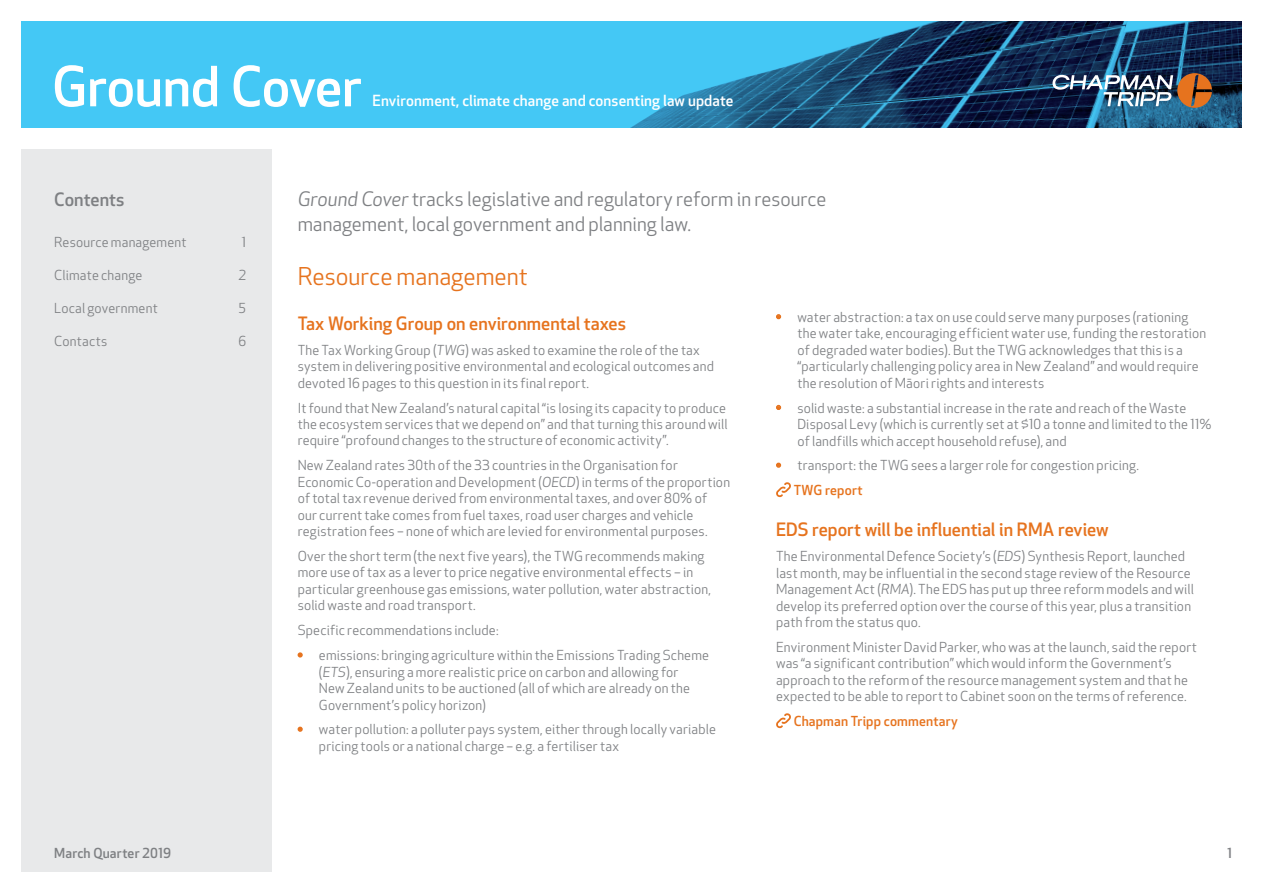
<style>
.page{position:relative;width:1263px;height:893px;background:#fff}
.page>*{position:absolute;margin:0;border:0;box-sizing:border-box;transform-origin:0 0}
.t1{font:500 54px "Apex New";letter-spacing:-.005em;color:#fff}
.t2{font:24px "Apex New";color:#e6731e}
.t3{font:19.5px/24.8px "Apex New";color:#7e8083}
.t4{font:500 18px "Apex New";color:#e6731e}
.t5{font:500 18px "Apex New";color:#7e8083}
.t6{font:500 15px "Apex New";letter-spacing:.01em;color:#fff}
.t7{font:13.5px/16.5px "Apex New";letter-spacing:.015em;color:#7e8083}
.t8{font:500 13.5px "Apex New";letter-spacing:.015em;color:#e6731e}
.t9{font:500 13.5px "Apex New";letter-spacing:.015em;color:#7e8083}
.s1{font-style:italic}
.s2{color:#e6731e}
.s3{font-weight:500;color:#e6731e}
</style>
<div class="page">
<div style="left:21px;top:149px;width:251px;height:723px;background:#e8e9ea"></div>
<div style="left:21px;top:21px;width:1221px;height:107px;background:#44c8f5"></div>
<img style="left:630px;top:21px;width:612px;height:107px">
<img style="left:1052px;top:73px;width:160px;height:35px">
<svg style="left:298px;top:652px;width:5px;height:5px"></svg>
<svg style="left:298px;top:727px;width:5px;height:5px"></svg>
<svg style="left:776px;top:314px;width:5px;height:5px"></svg>
<svg style="left:776px;top:405px;width:5px;height:5px"></svg>
<svg style="left:776px;top:463px;width:5px;height:5px"></svg>
<svg style="left:776px;top:482px;width:15px;height:15px"></svg>
<svg style="left:776px;top:713px;width:15px;height:15px"></svg>
<h1 class="t1" style="left:52px;top:50px;width:311px">Ground Cover</h1>
<p class="t6" style="left:373px;top:91px;width:362px">Environment, climate change and consenting law update</p>
<h3 class="t5" style="left:54px;top:188px;width:72px">Contents</h3>
<p class="t7" style="left:54px;top:234px;width:134px">Resource management</p>
<p class="t7" style="left:242px;top:234px;width:6px">1</p>
<p class="t7" style="left:54px;top:267px;width:90px">Climate change</p>
<p class="t7" style="left:239px;top:267px;width:9px">2</p>
<p class="t7" style="left:54px;top:300px;width:105px">Local government</p>
<p class="t7" style="left:239px;top:300px;width:9px">5</p>
<p class="t7" style="left:54px;top:333px;width:55px">Contacts</p>
<p class="t7" style="left:239px;top:333px;width:9px">6</p>
<h3 class="t3" style="left:298px;top:187px;width:530px"><span class="s1">Ground Cover</span> tracks legislative and regulatory reform in resource management, local government and planning law.</h3>
<h2 class="t2" style="left:298px;top:261px;width:232px">Resource management</h2>
<h3 class="t4" style="left:298px;top:311px;width:330px">Tax Working Group on environmental taxes</h3>
<p class="t7" style="left:298px;top:342px;width:418px">The Tax Working Group (<span class="s1">TWG</span>) was asked to examine the role of the tax system in delivering positive environmental and ecological outcomes and devoted 16 pages to this question in its final report.</p>
<p class="t7" style="left:298px;top:399px;width:431px">It found that New Zealand’s natural capital “is losing its capacity to produce the ecosystem services that we depend on” and that turning this around will require “profound changes to the structure of economic activity”.</p>
<p class="t7" style="left:298px;top:457px;width:434px">New Zealand rates 30th of the 33 countries in the Organisation for Economic Co-operation and Development (<span class="s1">OECD</span>) in terms of the proportion of total tax revenue derived from environmental taxes, and over 80% of<br>our current take comes from fuel taxes, road user charges and vehicle registration fees – none of which are levied for environmental purposes.</p>
<p class="t7" style="left:298px;top:548px;width:415px">Over the short term (the next five years), the TWG recommends making more use of tax as a lever to price negative environmental effects – in particular greenhouse gas emissions, water pollution, water abstraction, solid waste and road transport.</p>
<p class="t7" style="left:298px;top:622px;width:202px">Specific recommendations include:</p>
<p class="t7" style="left:319px;top:647px;width:392px;text-indent:-21px"><span class="s2">•</span> emissions: bringing agriculture within the Emissions Trading Scheme (<span class="s1">ETS</span>), ensuring a more realistic price on carbon and allowing for<br>New Zealand units to be auctioned (all of which are already on the Government’s policy horizon)</p>
<p class="t7" style="left:319px;top:721px;width:399px;text-indent:-21px"><span class="s2">•</span> water pollution: a polluter pays system, either through locally variable pricing tools or a national charge – e.g. a fertiliser tax</p>
<p class="t7" style="left:797px;top:309px;width:410px;text-indent:-21px"><span class="s2">•</span> water abstraction: a tax on use could serve many purposes (rationing the water take, encouraging efficient water use, funding the restoration of degraded water bodies). But the TWG acknowledges that this is a “particularly challenging policy area in New Zealand” and would require the resolution of Māori rights and interests</p>
<p class="t7" style="left:797px;top:399px;width:416px;text-indent:-21px"><span class="s2">•</span> solid waste: a substantial increase in the rate and reach of the Waste<br>Disposal Levy (which is currently set at $10 a tonne and limited to the 11% of landfills which accept household refuse), and</p>
<p class="t7" style="left:794px;top:453px;width:347px;line-height:24.8px;text-indent:-18px"><span class="s2">•</span> transport: the TWG sees a larger role for congestion pricing.<br><span class="s3">TWG report</span></p>
<h3 class="t4" style="left:776px;top:518px;width:334px">EDS report will be influential in RMA review</h3>
<p class="t7" style="left:776px;top:548px;width:419px">The Environmental Defence Society’s (<span class="s1">EDS</span>) Synthesis Report, launched last month, may be influential in the second stage review of the Resource Management Act (<span class="s1">RMA</span>). The EDS has put up three reform models and will develop its preferred option over the course of this year, plus a transition path from the status quo.</p>
<p class="t7" style="left:776px;top:639px;width:422px">Environment Minister David Parker, who was at the launch, said the report was “a significant contribution” which would inform the Government’s approach to the reform of the resource management system and that he expected to be able to report to Cabinet soon on the terms of reference.</p>
<p class="t8" style="left:794px;top:712px;width:166px">Chapman Tripp commentary</p>
<p class="t9" style="left:54px;top:844px;width:118px">March Quarter 2019</p>
<p class="t9" style="left:1227px;top:844px;width:6px">1</p>
</div>
